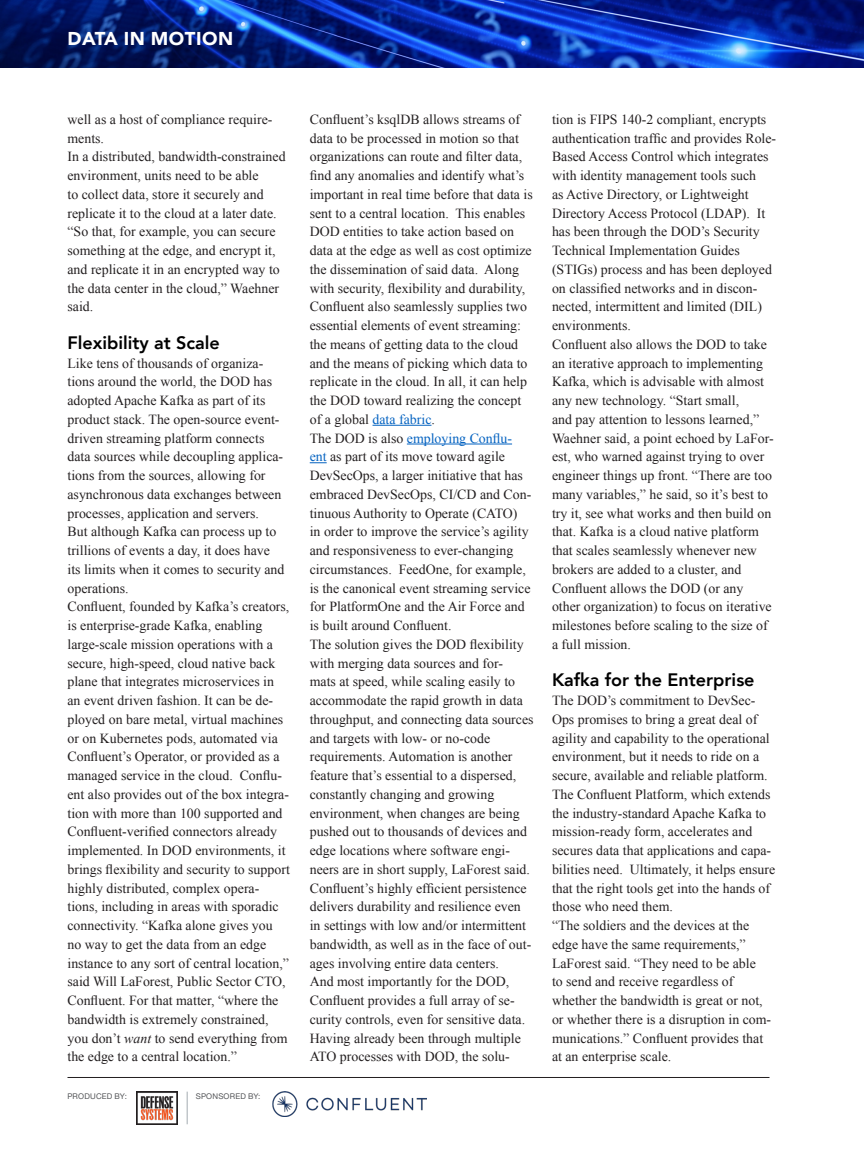
<style>
.page{position:relative;width:864px;height:1161px;background:#fff}
.page>*{position:absolute;margin:0;border:0;box-sizing:border-box;transform-origin:0 0}
._06_Subhead_Red{font:900 18.6px "Avenir";letter-spacing:.025em;color:#fff}
.t1{font:800 18px "Avenir";color:#000}
.t2{font:13.8px/18.8px "Times New Roman";color:#231f20}
.small_text{font:7.95px "Helvetica Neue LT Std";letter-spacing:.02em;color:#55575a}
.s1{font-style:italic}
.s2{color:#0563c1}
</style>
<div class="page">
<hr style="left:373px;top:425px;width:58px;height:1px;background:#0563c1">
<hr style="left:407px;top:444px;width:105px;height:1px;background:#0563c1">
<svg style="left:310px;top:462px;width:17px;height:1px"></svg>
<img style="left:0;top:0;width:864px;height:68px">
<hr style="left:187px;top:1092px;width:1px;height:32px;background:#a4abb0">
<hr style="left:68px;top:1077px;width:702px;height:1px;background:#231f20">
<img style="left:136px;top:1092px;width:41px;height:32px">
<img style="left:272px;top:1092px;width:155px;height:25px">
<p class="_06_Subhead_Red" style="left:68px;top:22px;width:167px">DATA IN MOTION</p>
<p class="t2" style="left:68px;top:110px;width:206px">well as a host of compliance require&shy;ments.</p>
<p class="t2" style="left:68px;top:147px;width:220px">In a distributed, bandwidth-constrained environment, units need to be able<br>to collect data, store it securely and replicate it to the cloud at a later date. “So that, for example, you can secure something at the edge, and encrypt it, and replicate it in an encrypted way to the data center in the cloud,” Waehner said.</p>
<p class="t1" style="left:68px;top:328px;width:154px">Flexibility at Scale</p>
<p class="t2" style="left:68px;top:353px;width:218px">Like tens of thousands of organiza&shy;tions around the world, the DOD has adopted Apache Kafka as part of its product stack. The open-source event&shy;driven streaming platform connects data sources while decoupling applica&shy;tions from the sources, allowing for asynchronous data exchanges between processes, application and servers.<br>But although Kafka can process up to trillions of events a day, it does have its limits when it comes to security and operations.</p>
<p class="t2" style="left:68px;top:597px;width:224px">Confluent, founded by Kafka’s creators, is enterprise-grade Kafka, enabling large-scale mission operations with a secure, high-speed, cloud native back plane that integrates microservices in an event driven fashion. It can be de&shy;ployed on bare metal, virtual machines or on Kubernetes pods, automated via Confluent’s Operator, or provided as a managed service in the cloud. Conflu&shy;ent also provides out of the box integra&shy;tion with more than 100 supported and Confluent-verified connectors already implemented. In DOD environments, it brings flexibility and security to support highly distributed, complex opera&shy;tions, including in areas with sporadic connectivity. “Kafka alone gives you no way to get the data from an edge instance to any sort of central location,” said Will LaForest, Public Sector CTO, Confluent. For that matter, “where the bandwidth is extremely constrained, you don’t <span class="s1">want</span> to send everything from the edge to a central location.”</p>
<p class="small_text" style="left:68px;top:1091px;width:61px">PRODUCED BY:</p>
<p class="small_text" style="left:196px;top:1091px;width:66px">SPONSORED BY:</p>
<p class="t2" style="left:310px;top:110px;width:225px">Confluent’s ksqlDB allows streams of data to be processed in motion so that organizations can route and filter data, find any anomalies and identify what’s important in real time before that data is sent to a central location. This enables DOD entities to take action based on data at the edge as well as cost optimize the dissemination of said data. Along with security, flexibility and durability, Confluent also seamlessly supplies two essential elements of event streaming: the means of getting data to the cloud and the means of picking which data to replicate in the cloud. In all, it can help the DOD toward realizing the concept of a global <span class="s2">data fabric</span>.</p>
<p class="t2" style="left:310px;top:428px;width:223px">The DOD is also <span class="s2">employing Conflu&shy;ent</span> as part of its move toward agile DevSecOps, a larger initiative that has embraced DevSecOps, CI/CD and Con&shy;tinuous Authority to Operate (CATO) in order to improve the service’s agility and responsiveness to ever-changing circumstances. FeedOne, for example, is the canonical event streaming service for PlatformOne and the Air Force and is built around Confluent.</p>
<p class="t2" style="left:310px;top:635px;width:225px">The solution gives the DOD flexibility with merging data sources and for-<br>mats at speed, while scaling easily to accommodate the rapid growth in data throughput, and connecting data sources and targets with low- or no-code requirements. Automation is another feature that’s essential to a dispersed, constantly changing and growing environment, when changes are being pushed out to thousands of devices and edge locations where software engi&shy;neers are in short supply, LaForest said.<br>Confluent’s highly efficient persistence delivers durability and resilience even in settings with low and/or intermittent bandwidth, as well as in the face of out&shy;ages involving entire data centers.</p>
<p class="t2" style="left:310px;top:972px;width:217px">And most importantly for the DOD, Confluent provides a full array of se&shy;curity controls, even for sensitive data.<br>Having already been through multiple ATO processes with DOD, the solu-</p>
<p class="t2" style="left:552px;top:110px;width:226px">tion is FIPS 140-2 compliant, encrypts authentication traffic and provides Role-Based Access Control which integrates with identity management tools such<br>as Active Directory, or Lightweight Directory Access Protocol (LDAP). It has been through the DOD’s Security Technical Implementation Guides (STIGs) process and has been deployed on classified networks and in discon&shy;nected, intermittent and limited (DIL) environments.</p>
<p class="t2" style="left:552px;top:335px;width:223px">Confluent also allows the DOD to take an iterative approach to implementing Kafka, which is advisable with almost any new technology. “Start small,<br>and pay attention to lessons learned,” Waehner said, a point echoed by LaFor&shy;est, who warned against trying to over engineer things up front. “There are too many variables,” he said, so it’s best to try it, see what works and then build on that. Kafka is a cloud native platform that scales seamlessly whenever new brokers are added to a cluster, and Confluent allows the DOD (or any other organization) to focus on iterative milestones before scaling to the size of a full mission.</p>
<p class="t1" style="left:552px;top:666px;width:204px">Kafka for the Enterprise</p>
<p class="t2" style="left:552px;top:691px;width:225px">The DOD’s commitment to DevSec-Ops promises to bring a great deal of agility and capability to the operational environment, but it needs to ride on a secure, available and reliable platform.<br>The Confluent Platform, which extends the industry-standard Apache Kafka to mission-ready form, accelerates and secures data that applications and capa&shy;bilities need. Ultimately, it helps ensure that the right tools get into the hands of those who need them.</p>
<p class="t2" style="left:552px;top:916px;width:221px">“The soldiers and the devices at the edge have the same requirements,” LaForest said. “They need to be able<br>to send and receive regardless of whether the bandwidth is great or not, or whether there is a disruption in com&shy;munications.” Confluent provides that at an enterprise scale.</p>
</div>
